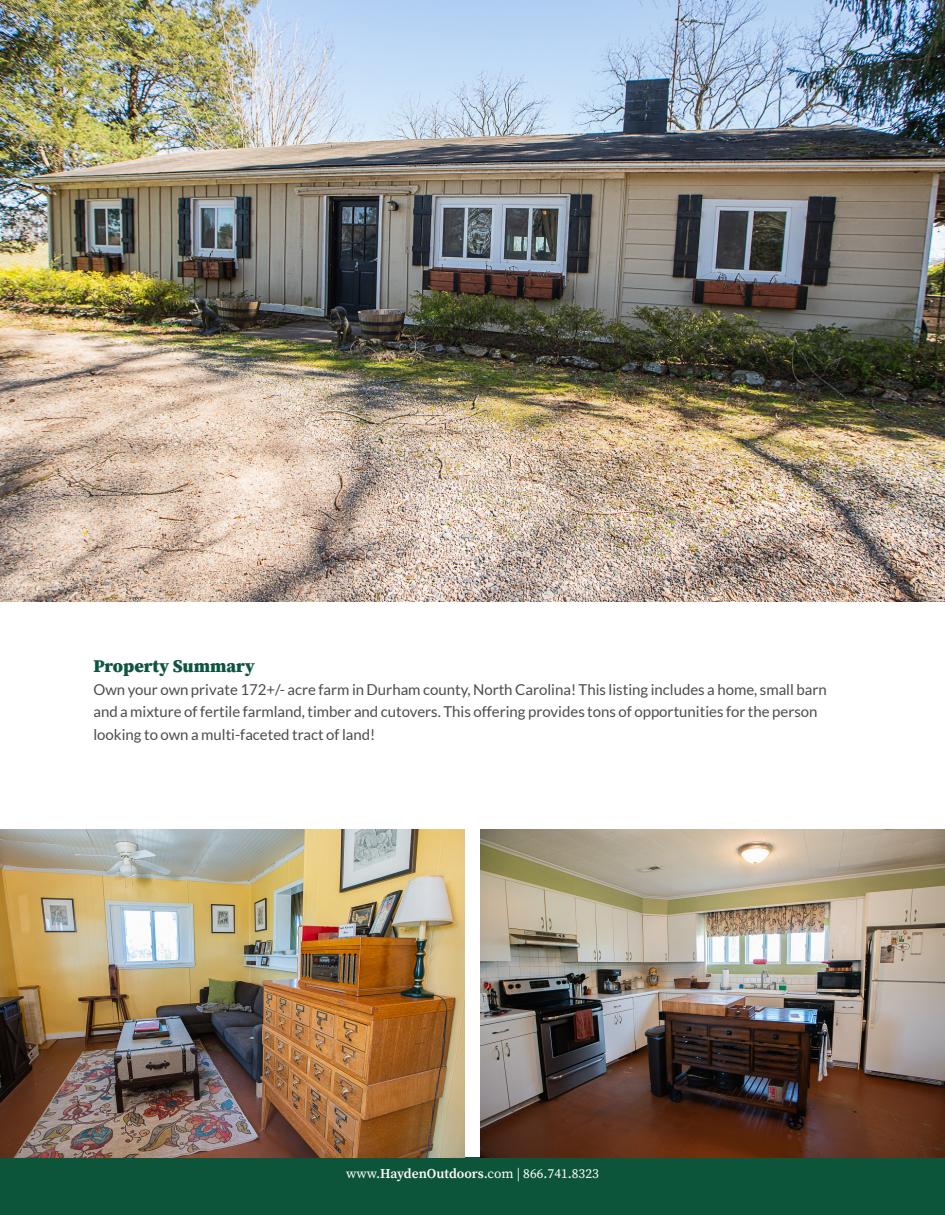
<style>
.page{position:relative;width:945px;height:1215px;background:#fff}
.page>*{position:absolute;margin:0;border:0;box-sizing:border-box;transform-origin:0 0}
.t1{font:900 18px "Source Serif Pro";color:#0d5540}
.Description_Paragraph{font:15px/22.5px "Lato";color:#4b4c4d}
.t2{font:13.5px "Source Serif Pro";color:#fff}
.s1{font-weight:600}
</style>
<div class="page">
<div style="left:0;top:1158px;width:945px;height:57px;background:#0d553a"></div>
<img style="left:0;top:0;width:945px;height:601px">
<img style="left:0;top:830px;width:464px;height:328px">
<img style="left:481px;top:830px;width:464px;height:328px">
<p class="t1" style="left:93px;top:654px;width:163px">Property Summary</p>
<p class="Description_Paragraph" style="left:93px;top:678px;width:735px">Own your own private 172+/- acre farm in Durham county, North Carolina! This listing includes a home, small barn and a mixture of fertile farmland, timber and cutovers. This offering provides tons of opportunities for the person looking to own a multi-faceted tract of land!</p>
<p class="t2" style="left:346px;top:1164px;width:254px">www.<span class="s1">HaydenOutdoors</span>.com | 866.741.8323</p>
</div>
